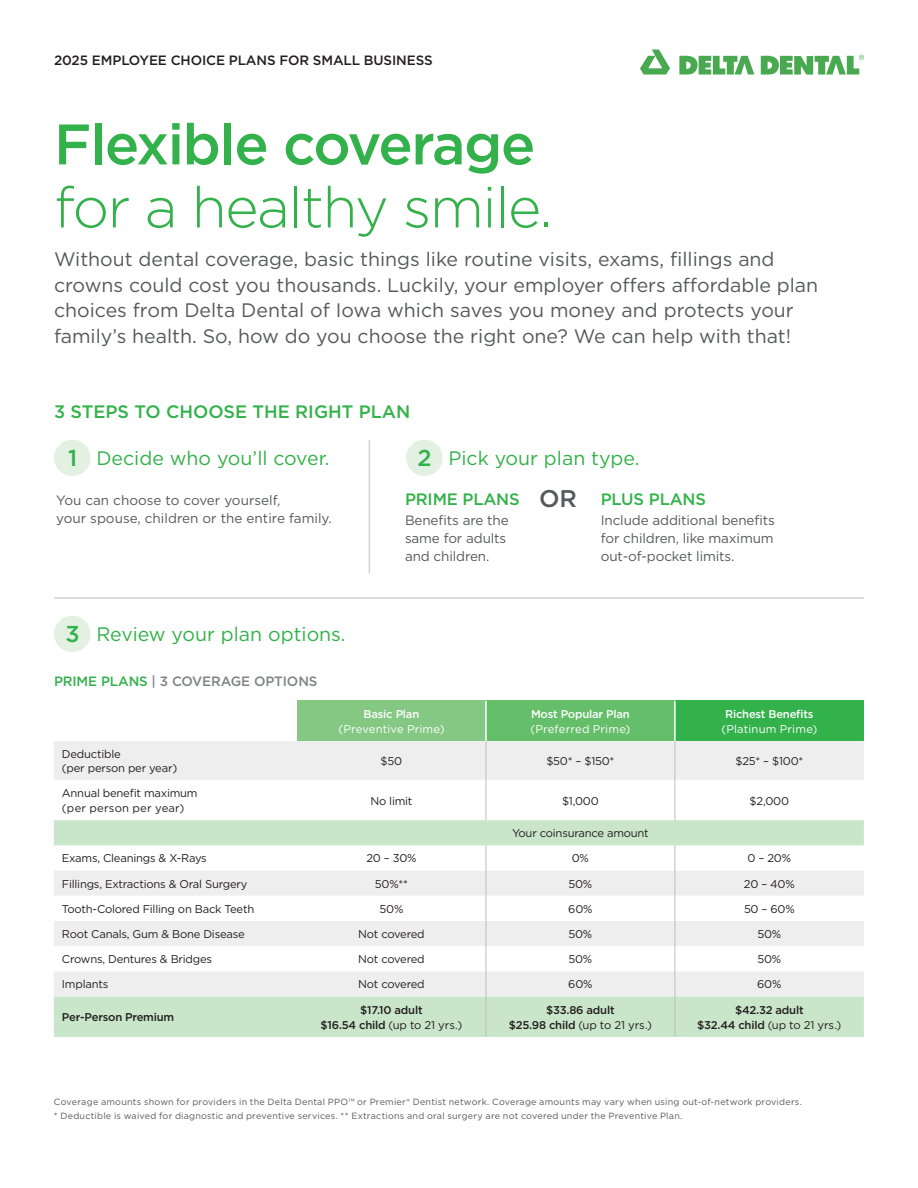
<style>
.page{position:relative;width:918px;height:1188px;background:#fff}
.page>*{position:absolute;margin:0;border:0;box-sizing:border-box;transform-origin:0 0}
.Heading{font:300 57px/63px "Gotham";letter-spacing:-.025em;color:#33b14a}
.t1{font:500 24.15px "Gotham";color:#57585a}
.Table_Body{font:500 22.95px "Gotham";color:#33b14a}
.Dek{font:19.5px/25.5px "Gotham";color:#57585a}
.Dek-2{font:19.5px "Gotham";color:#33b14a}
.Dek-3{font:500 18px "Gotham";color:#33b14a}
.t2{font:500 16.5px "Gotham";letter-spacing:-.01em;color:#33b14a}
.Body_Bull{font:13.5px/18px "Gotham";letter-spacing:-.01em;color:#57585a;text-align:justify}
.Body{font:13.5px/18px "Gotham";color:#57585a}
.Subhead{font:500 13.5px "Gotham";letter-spacing:-.01em;color:#231f20}
.Subhead-2{font:500 13.5px "Gotham";letter-spacing:-.01em;color:#808285}
.Table_Body-2{font:11.25px/13.5px "Gotham";letter-spacing:-.02em;color:#231f20}
.Table_Body-3{font:500 11.25px "Gotham";letter-spacing:-.02em;color:#231f20}
.Disclaimer{font:11.25px "Gotham";letter-spacing:.015em;color:#fff}
.Table_Body-4{font:500 11.25px "Gotham";letter-spacing:-.02em;color:#fff}
.Disclaimer-2{font:11.25px "Gotham";letter-spacing:.02em;color:#231f20}
.Disclaimer-3{font:9px "Gotham";letter-spacing:.025em;color:#57585a}
.s1{font-weight:500}
.s2{color:#33b14a}
</style>
<div class="page">
<hr style="left:369px;top:440px;width:1px;height:133px;background:#d1d2d4">
<div style="left:297px;top:701px;width:189px;height:40px;background:#84c884"></div>
<div style="left:486px;top:701px;width:189px;height:40px;background:#65be6a"></div>
<div style="left:675px;top:701px;width:189px;height:40px;background:#33b14a"></div>
<div style="left:54px;top:741px;width:810px;height:39px;background:#eeeeef"></div>
<hr style="left:674px;top:701px;width:2px;height:40px;background:#fff">
<hr style="left:485px;top:701px;width:2px;height:40px;background:#fff">
<hr style="left:486px;top:741px;width:1px;height:39px;background:#bcbdc0">
<hr style="left:486px;top:780px;width:1px;height:40px;background:#bcbdc0">
<hr style="left:675px;top:741px;width:1px;height:39px;background:#bcbdc0">
<hr style="left:675px;top:780px;width:1px;height:40px;background:#bcbdc0">
<svg style="left:54px;top:820px;width:810px;height:217px"></svg>
<hr style="left:675px;top:997px;width:1px;height:40px;background:#bcbdc0">
<div style="left:54px;top:440px;width:37px;height:36px;background:#e3f1e2;border-radius:50%"></div>
<div style="left:406px;top:440px;width:37px;height:36px;background:#e3f1e2;border-radius:50%"></div>
<hr style="left:54px;top:597px;width:810px;height:2px;background:#d1d2d4">
<div style="left:54px;top:616px;width:37px;height:36px;background:#e3f1e2;border-radius:50%"></div>
<svg style="left:640px;top:50px;width:30px;height:25px"></svg>
<svg style="left:679px;top:56px;width:75px;height:19px"></svg>
<svg style="left:761px;top:55px;width:103px;height:20px"></svg>
<p class="Subhead" style="left:54px;top:51px;width:380px">2025 EMPLOYEE CHOICE PLANS FOR SMALL BUSINESS</p>
<p class="Heading" style="left:54px;top:111px;width:500px"><span class="s1">Flexible coverage </span>for a healthy smile.</p>
<p class="Dek" style="left:54px;top:246px;width:766px">Without dental coverage, basic things like routine visits, exams, fillings and crowns could cost you thousands. Luckily, your employer offers affordable plan choices from Delta Dental of Iowa which saves you money and protects your family’s health. So, how do you choose the right one? We can help with that!</p>
<p class="Dek-3" style="left:54px;top:400px;width:358px">3 STEPS TO CHOOSE THE RIGHT PLAN</p>
<p class="Table_Body" style="left:68px;top:442px;width:11px">1</p>
<p class="Dek-2" style="left:96px;top:445px;width:235px">Decide who you’ll cover.</p>
<p class="Table_Body" style="left:418px;top:442px;width:16px">2</p>
<p class="Dek-2" style="left:448px;top:445px;width:193px">Pick your plan type.</p>
<p class="Body" style="left:56px;top:490px;width:277px">You can choose to cover yourself,<br>your spouse, children or the entire family.</p>
<p class="Table_Body" style="left:65px;top:618px;width:16px">3</p>
<p class="Dek-2" style="left:96px;top:621px;width:251px">Review your plan options.</p>
<p class="Subhead-2" style="left:54px;top:672px;width:265px"><span class="s2">PRIME PLANS</span> | 3 COVERAGE OPTIONS</p>
<p class="t1" style="left:539px;top:483px;width:39px">OR</p>
<p class="t2" style="left:405px;top:488px;width:116px">PRIME PLANS</p>
<p class="t2" style="left:601px;top:488px;width:107px">PLUS PLANS</p>
<p class="Body_Bull" style="left:405px;top:511px;width:105px;text-align:left">Benefits are the same for adults and children.</p>
<p class="Body_Bull" style="left:601px;top:511px;width:176px">Include additional benefits for children, like maximum out-of-pocket limits.</p>
<p class="Table_Body-4" style="left:364px;top:707px;width:57px">Basic Plan</p>
<p class="Disclaimer" style="left:338px;top:722px;width:108px">(Preventive Prime)</p>
<p class="Table_Body-4" style="left:531px;top:707px;width:100px">Most Popular Plan</p>
<p class="Disclaimer" style="left:530px;top:722px;width:101px">(Preferred Prime)</p>
<p class="Table_Body-4" style="left:725px;top:707px;width:90px">Richest Benefits</p>
<p class="Disclaimer" style="left:721px;top:722px;width:98px">(Platinum Prime)</p>
<p class="Table_Body-2" style="left:62px;top:747px;width:117px">Deductible<br>(per person per year)</p>
<p class="Table_Body-2" style="left:381px;top:754px;width:23px">$50</p>
<p class="Table_Body-2" style="left:546px;top:754px;width:70px">$50* – $150*</p>
<p class="Table_Body-2" style="left:735px;top:754px;width:69px">$25* – $100*</p>
<p class="Table_Body-2" style="left:62px;top:786px;width:137px">Annual benefit maximum</p>
<p class="Disclaimer-2" style="left:62px;top:801px;width:124px">(per person per year)</p>
<p class="Table_Body-2" style="left:370px;top:794px;width:44px">No limit</p>
<p class="Table_Body-2" style="left:562px;top:794px;width:38px">$1,000</p>
<p class="Table_Body-2" style="left:750px;top:794px;width:41px">$2,000</p>
<p class="Table_Body-2" style="left:512px;top:826px;width:138px">Your coinsurance amount</p>
<p class="Table_Body-2" style="left:62px;top:852px;width:146px">Exams, Cleanings &amp; X-Rays</p>
<p class="Table_Body-2" style="left:366px;top:852px;width:52px">20 – 30%</p>
<p class="Table_Body-2" style="left:572px;top:852px;width:19px">0%</p>
<p class="Table_Body-2" style="left:748px;top:852px;width:45px">0 – 20%</p>
<p class="Table_Body-2" style="left:62px;top:877px;width:187px">Fillings, Extractions &amp; Oral Surgery</p>
<p class="Table_Body-2" style="left:375px;top:877px;width:35px">50%**</p>
<p class="Table_Body-2" style="left:568px;top:877px;width:25px">50%</p>
<p class="Table_Body-2" style="left:744px;top:877px;width:52px">20 – 40%</p>
<p class="Table_Body-2" style="left:62px;top:902px;width:194px">Tooth-Colored Filling on Back Teeth</p>
<p class="Table_Body-2" style="left:380px;top:902px;width:25px">50%</p>
<p class="Table_Body-2" style="left:568px;top:902px;width:26px">60%</p>
<p class="Table_Body-2" style="left:744px;top:902px;width:52px">50 – 60%</p>
<p class="Table_Body-2" style="left:62px;top:927px;width:184px">Root Canals, Gum &amp; Bone Disease</p>
<p class="Table_Body-2" style="left:358px;top:927px;width:68px">Not covered</p>
<p class="Table_Body-2" style="left:568px;top:927px;width:25px">50%</p>
<p class="Table_Body-2" style="left:757px;top:927px;width:25px">50%</p>
<p class="Table_Body-2" style="left:62px;top:952px;width:152px">Crowns, Dentures &amp; Bridges</p>
<p class="Table_Body-2" style="left:358px;top:952px;width:68px">Not covered</p>
<p class="Table_Body-2" style="left:568px;top:952px;width:25px">50%</p>
<p class="Table_Body-2" style="left:757px;top:952px;width:25px">50%</p>
<p class="Table_Body-2" style="left:62px;top:978px;width:48px">Implants</p>
<p class="Table_Body-2" style="left:358px;top:978px;width:68px">Not covered</p>
<p class="Table_Body-2" style="left:568px;top:978px;width:26px">60%</p>
<p class="Table_Body-2" style="left:757px;top:978px;width:26px">60%</p>
<p class="Table_Body-3" style="left:62px;top:1010px;width:114px">Per-Person Premium</p>
<p class="Table_Body-3" style="left:360px;top:1002px;width:64px">$17.10 adult</p>
<p class="Table_Body-2" style="left:321px;top:1018px;width:143px"><span class="s1">$16.54 child</span> (up to 21 yrs.)</p>
<p class="Table_Body-3" style="left:546px;top:1002px;width:70px">$33.86 adult</p>
<p class="Table_Body-2" style="left:509px;top:1018px;width:145px"><span class="s1">$25.98 child</span> (up to 21 yrs.)</p>
<p class="Table_Body-3" style="left:735px;top:1002px;width:70px">$42.32 adult</p>
<p class="Table_Body-2" style="left:697px;top:1018px;width:146px"><span class="s1">$32.44 child</span> (up to 21 yrs.)</p>
<p class="Disclaimer-3" style="left:54px;top:1096px;width:750px">Coverage amounts shown for providers in the Delta Dental PPO™ or Premier® Dentist network. Coverage amounts may vary when using out-of-network providers.</p>
<p class="Disclaimer-3" style="left:54px;top:1110px;width:630px">* Deductible is waived for diagnostic and preventive services. ** Extractions and oral surgery are not covered under the Preventive Plan.</p>
</div>
